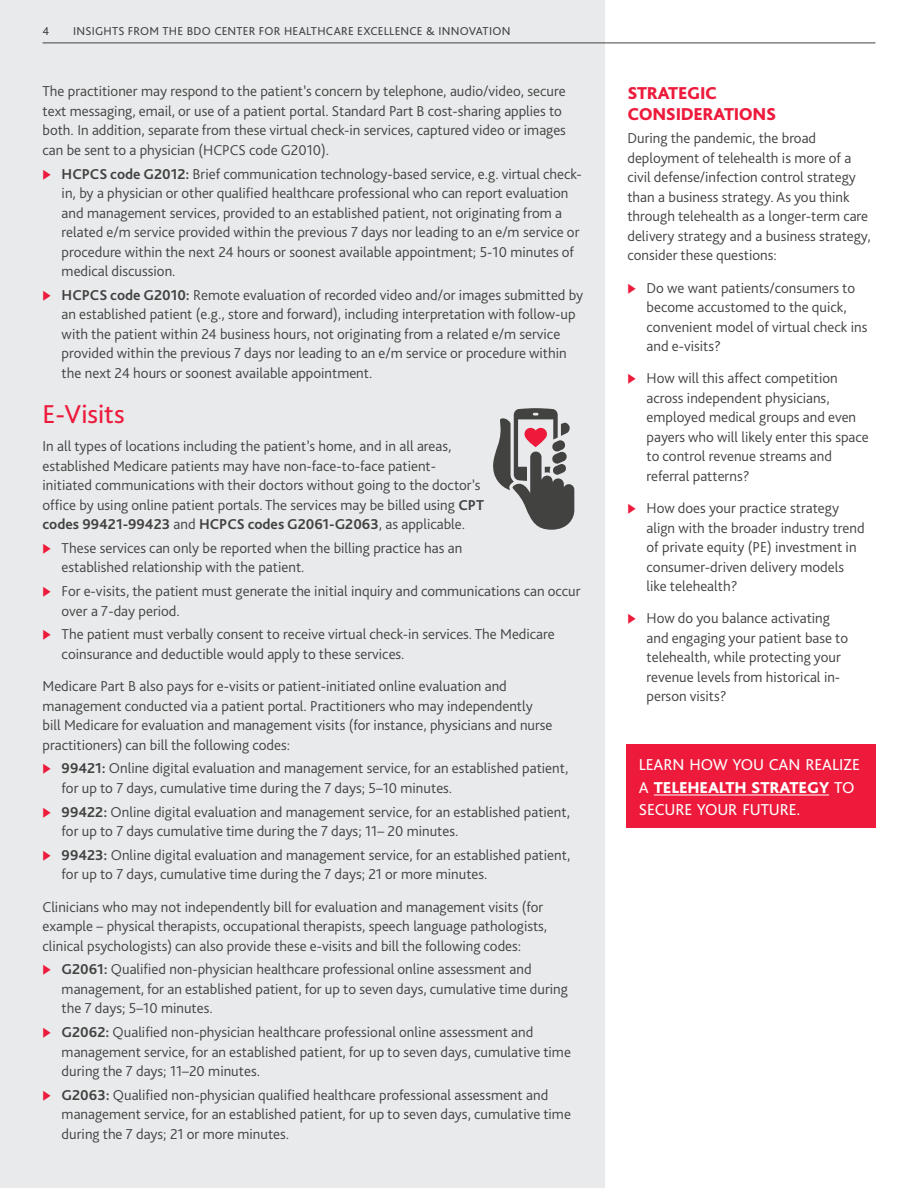
<style>
.page{position:relative;width:918px;height:1188px;background:#fff}
.page>*{position:absolute;margin:0;border:0;box-sizing:border-box;transform-origin:0 0}
.t1{font:27px "Bliss Pro";color:#ed1a3b}
.t2{font:800 18px/21px "Bliss Pro";letter-spacing:-.02em;color:#ed1a3b}
.t3{font:16.5px/22.5px "Bliss Pro";letter-spacing:-.01em;color:#fff}
.t4{font:300 15px/19.5px "Bliss Pro";color:#424241}
.t5{font:12px "Bliss Pro";letter-spacing:.02em;color:#424241}
.s1{color:#ed1a3b}
.s2{font-weight:700}
.s3{font-weight:800}
</style>
<div class="page">
<div style="left:0;top:0;width:605px;height:1188px;background:#e9eaec"></div>
<div style="left:626px;top:745px;width:249px;height:83px;background:#ed1a3b"></div>
<hr style="left:654px;top:795px;width:175px;height:1px;background:#fff">
<svg style="left:493px;top:408px;width:81px;height:122px"></svg>
<hr style="left:43px;top:43px;width:832px;height:1px;background:#424241">
<p class="t5" style="left:43px;top:24px;width:8px">4</p>
<p class="t5" style="left:73px;top:24px;width:439px">INSIGHTS FROM THE BDO CENTER FOR HEALTHCARE EXCELLENCE &amp; INNOVATION</p>
<p class="t4" style="left:43px;top:81px;width:525px">The practitioner may respond to the patient’s concern by telephone, audio/video, secure text messaging, email, or use of a patient portal. Standard Part B cost-sharing applies to both. In addition, separate from these virtual check-in services, captured video or images can be sent to a physician (HCPCS code G2010).</p>
<p class="t4" style="left:62px;top:164px;width:522px;text-indent:-19px"><span class="s1">◆</span> <span class="s2">HCPCS code G2012:</span> Brief communication technology-based service, e.g. virtual check&shy;in, by a physician or other qualified healthcare professional who can report evaluation and management services, provided to an established patient, not originating from a related e/m service provided within the previous 7 days nor leading to an e/m service or procedure within the next 24 hours or soonest available appointment; 5-10 minutes of medical discussion.</p>
<p class="t4" style="left:62px;top:285px;width:523px;text-indent:-19px"><span class="s1">◆</span> <span class="s2">HCPCS code G2010:</span> Remote evaluation of recorded video and/or images submitted by an established patient (e.g., store and forward), including interpretation with follow-up with the patient within 24 business hours, not originating from a related e/m service provided within the previous 7 days nor leading to an e/m service or procedure within the next 24 hours or soonest available appointment.</p>
<h1 class="t1" style="left:43px;top:397px;width:84px">E-Visits</h1>
<p class="t4" style="left:43px;top:436px;width:443px">In all types of locations including the patient’s home, and in all areas, established Medicare patients may have non-face-to-face patient&shy;initiated communications with their doctors without going to the doctor’s office by using online patient portals. The services may be billed using <span class="s2">CPT codes 99421-99423</span> and <span class="s2">HCPCS codes G2061-G2063</span>, as applicable.</p>
<p class="t4" style="left:62px;top:538px;width:402px;text-indent:-19px"><span class="s1">◆</span> These services can only be reported when the billing practice has an established relationship with the patient.</p>
<p class="t4" style="left:62px;top:581px;width:520px;text-indent:-19px"><span class="s1">◆</span> For e-visits, the patient must generate the initial inquiry and communications can occur over a 7-day period.</p>
<p class="t4" style="left:62px;top:624px;width:495px;text-indent:-19px"><span class="s1">◆</span> The patient must verbally consent to receive virtual check-in services. The Medicare coinsurance and deductible would apply to these services.</p>
<p class="t4" style="left:43px;top:676px;width:511px">Medicare Part B also pays for e-visits or patient-initiated online evaluation and management conducted via a patient portal. Practitioners who may independently bill Medicare for evaluation and management visits (for instance, physicians and nurse practitioners) can bill the following codes:</p>
<p class="t4" style="left:62px;top:758px;width:508px;text-indent:-19px"><span class="s1">◆</span> <span class="s2">99421:</span> Online digital evaluation and management service, for an established patient, for up to 7 days, cumulative time during the 7 days; 5–10 minutes.</p>
<p class="t4" style="left:62px;top:802px;width:510px;text-indent:-19px"><span class="s1">◆</span> <span class="s2">99422:</span> Online digital evaluation and management service, for an established patient, for up to 7 days cumulative time during the 7 days; 11– 20 minutes.</p>
<p class="t4" style="left:62px;top:845px;width:510px;text-indent:-19px"><span class="s1">◆</span> <span class="s2">99423:</span> Online digital evaluation and management service, for an established patient, for up to 7 days, cumulative time during the 7 days; 21 or more minutes.</p>
<p class="t4" style="left:43px;top:897px;width:506px">Clinicians who may not independently bill for evaluation and management visits (for example – physical therapists, occupational therapists, speech language pathologists, clinical psychologists) can also provide these e-visits and bill the following codes:</p>
<p class="t4" style="left:62px;top:959px;width:508px;text-indent:-19px"><span class="s1">◆</span> <span class="s2">G2061:</span> Qualified non-physician healthcare professional online assessment and management, for an established patient, for up to seven days, cumulative time during the 7 days; 5–10 minutes.</p>
<p class="t4" style="left:62px;top:1022px;width:511px;text-indent:-19px"><span class="s1">◆</span> <span class="s2">G2062:</span> Qualified non-physician healthcare professional online assessment and management service, for an established patient, for up to seven days, cumulative time during the 7 days; 11–20 minutes.</p>
<p class="t4" style="left:62px;top:1085px;width:511px;text-indent:-19px"><span class="s1">◆</span> <span class="s2">G2063:</span> Qualified non-physician qualified healthcare professional assessment and management service, for an established patient, for up to seven days, cumulative time during the 7 days; 21 or more minutes.</p>
<p class="t2" style="left:627px;top:82px;width:150px">STRATEGIC<br>CONSIDERATIONS</p>
<p class="t4" style="left:627px;top:128px;width:245px">During the pandemic, the broad deployment of telehealth is more of a civil defense/infection control strategy than a business strategy. As you think through telehealth as a longer-term care delivery strategy and a business strategy, consider these questions:</p>
<p class="t4" style="left:647px;top:278px;width:222px;text-indent:-19px"><span class="s1">◆</span> Do we want patients/consumers to become accustomed to the quick, convenient model of virtual check ins and e-visits?</p>
<p class="t4" style="left:647px;top:368px;width:224px;text-indent:-19px"><span class="s1">◆</span> How will this affect competition across independent physicians, employed medical groups and even payers who will likely enter this space to control revenue streams and referral patterns?</p>
<p class="t4" style="left:647px;top:498px;width:220px;text-indent:-19px"><span class="s1">◆</span> How does your practice strategy align with the broader industry trend of private equity (PE) investment in consumer-driven delivery models like telehealth?</p>
<p class="t4" style="left:647px;top:608px;width:203px;text-indent:-19px"><span class="s1">◆</span> How do you balance activating and engaging your patient base to telehealth, while protecting your revenue levels from historical in&shy;person visits?</p>
<p class="t3" style="left:639px;top:753px;width:223px">LEARN HOW YOU CAN REALIZE<br>A <span class="s3">TELEHEALTH STRATEGY</span> TO<br>SECURE YOUR FUTURE.</p>
</div>
